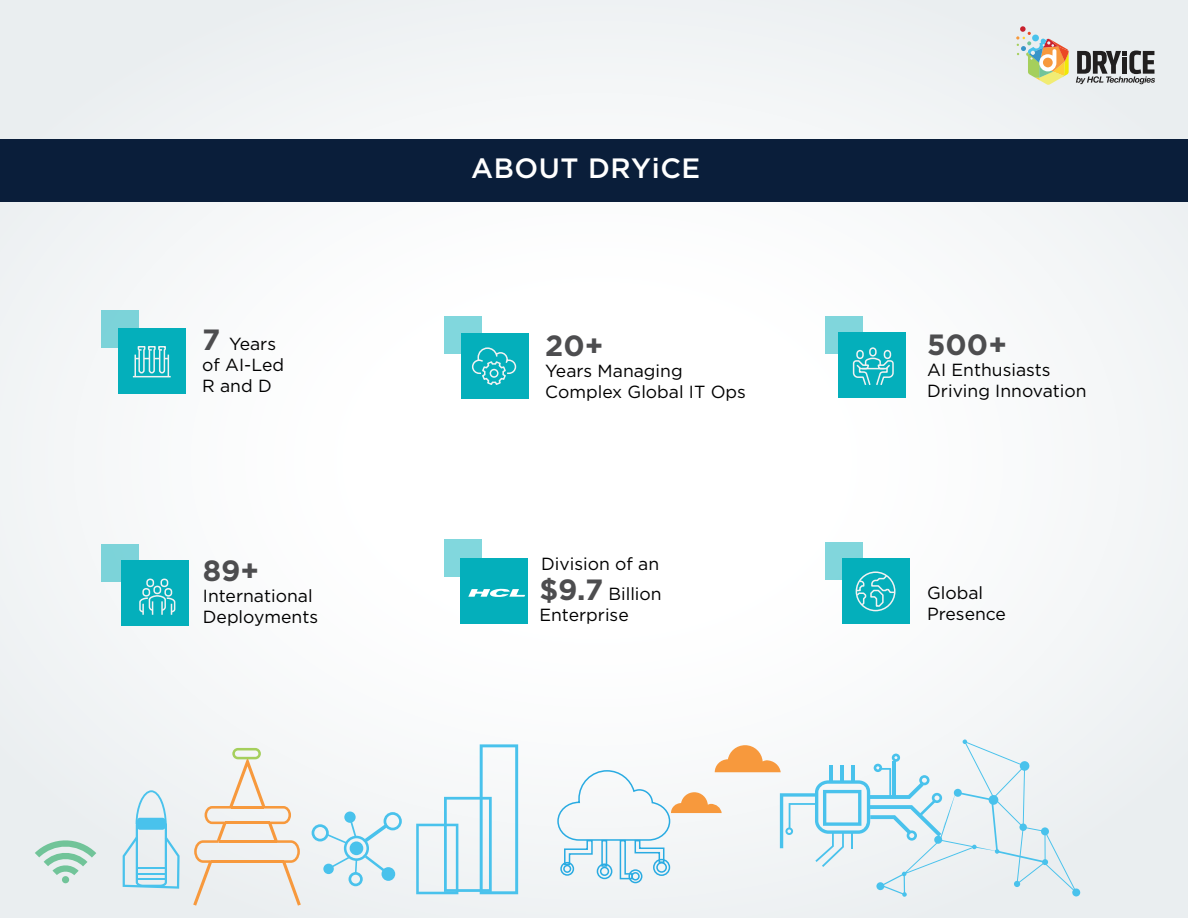
<style>
.page{position:relative;width:1188px;height:918px;background:#fff}
.page>*{position:absolute;margin:0;border:0;box-sizing:border-box;transform-origin:0 0}
.t1{font:700 29.25px "Gotham";color:#4d4d4f}
.t2{font:500 27.9px "Gotham";letter-spacing:.02em;color:#fff}
.t3{font:17.55px/21px "Gotham";color:#000}
.s1{font-weight:700;font-size:29.25px;color:#4d4d4f}
</style>
<div class="page">
<div style="left:0;top:0;width:1188px;height:918px;background:linear-gradient(to right,#f6f8f9,#f7f8f9)"></div>
<div style="left:0;top:139px;width:1188px;height:63px;background:#0a1e3a"></div>
<svg style="left:416px;top:744px;width:102px;height:150px"></svg>
<svg style="left:193px;top:748px;width:108px;height:158px"></svg>
<svg style="left:1072px;top:888px;width:8px;height:9px"></svg>
<svg style="left:557px;top:739px;width:521px;height:158px"></svg>
<svg style="left:312px;top:812px;width:90px;height:74px"></svg>
<svg style="left:123px;top:790px;width:57px;height:99px;background:#c7e5f0"></svg>
<svg style="left:35px;top:836px;width:61px;height:39px;background:#c0dfd1"></svg>
<div style="left:62px;top:876px;width:7px;height:7px;background:#71c499;border-radius:50%"></div>
<svg style="left:1016px;top:26px;width:53px;height:59px;background:#d9d4b6"></svg>
<svg style="left:1076px;top:51px;width:79px;height:33px;background:#848586"></svg>
<div style="left:121px;top:560px;width:68px;height:66px;background:#04afbb"></div>
<svg style="left:101px;top:545px;width:37px;height:37px"></svg>
<div style="left:153px;top:586px;width:8px;height:8px;border:2px solid #f2f2f2;border-radius:3px"></div>
<div style="left:164px;top:588px;width:8px;height:9px;border:2px solid #f2f2f2;border-radius:3px"></div>
<svg style="left:139px;top:594px;width:37px;height:21px"></svg>
<div style="left:142px;top:588px;width:8px;height:9px;border:2px solid #f2f2f2;border-radius:3px"></div>
<div style="left:146px;top:579px;width:8px;height:8px;border:2px solid #f2f2f2;border-radius:3px"></div>
<div style="left:161px;top:579px;width:7px;height:8px;border:2px solid #f2f2f2;border-radius:3px"></div>
<div style="left:461px;top:333px;width:68px;height:66px;background:#04afbb"></div>
<svg style="left:444px;top:317px;width:37px;height:37px"></svg>
<svg style="left:471px;top:347px;width:46px;height:38px"></svg>
<div style="left:490px;top:369px;width:9px;height:9px;border:2px solid #f2f2f2;border-radius:50%"></div>
<div style="left:118px;top:329px;width:68px;height:65px;background:#04afbb"></div>
<svg style="left:101px;top:311px;width:37px;height:37px"></svg>
<hr style="left:133px;top:376px;width:38px;height:1px;background:#f2f2f2">
<svg style="left:135px;top:345px;width:34px;height:31px"></svg>
<div style="left:839px;top:332px;width:67px;height:66px;background:#04afbb"></div>
<svg style="left:825px;top:316px;width:37px;height:37px"></svg>
<div style="left:869px;top:347px;width:8px;height:10px;border:2px solid #f2f2f2;border-radius:3px"></div>
<div style="left:856px;top:350px;width:8px;height:9px;border:2px solid #f2f2f2;border-radius:3px"></div>
<div style="left:884px;top:350px;width:7px;height:9px;border:2px solid #f2f2f2;border-radius:3px"></div>
<svg style="left:852px;top:357px;width:42px;height:28px"></svg>
<div style="left:842px;top:559px;width:67px;height:65px;background:#04afbb"></div>
<svg style="left:825px;top:542px;width:37px;height:37px"></svg>
<svg style="left:855px;top:574px;width:38px;height:34px"></svg>
<div style="left:856px;top:571px;width:40px;height:40px;border:2px solid #f2f2f2;border-radius:50%"></div>
<div style="left:461px;top:558px;width:67px;height:65px;background:#04afbb"></div>
<svg style="left:444px;top:540px;width:37px;height:37px"></svg>
<svg style="left:468px;top:588px;width:57px;height:9px"></svg>
<h2 class="t2" style="left:471px;top:150px;width:231px">ABOUT DRYiCE</h2>
<p class="t3" style="left:202px;top:333px;width:83px"><span class="s1">7</span> Years of AI-Led<br>R and D</p>
<h1 class="t1" style="left:927px;top:328px;width:81px">500+</h1>
<h1 class="t1" style="left:545px;top:329px;width:60px">20+</h1>
<p class="t3" style="left:545px;top:360px;width:202px">Years Managing<br>Complex Global IT Ops</p>
<p class="t3" style="left:927px;top:359px;width:161px">AI Enthusiasts<br>Driving Innovation</p>
<h1 class="t1" style="left:203px;top:554px;width:58px">89+</h1>
<p class="t3" style="left:203px;top:585px;width:117px">International<br>Deployments</p>
<p class="t3" style="left:541px;top:553px;width:120px">Division of an</p>
<p class="t3" style="left:539px;top:583px;width:124px"><span class="s1">$9.7</span> Billion<br>Enterprise</p>
<p class="t3" style="left:927px;top:582px;width:80px">Global<br>Presence</p>
</div>
